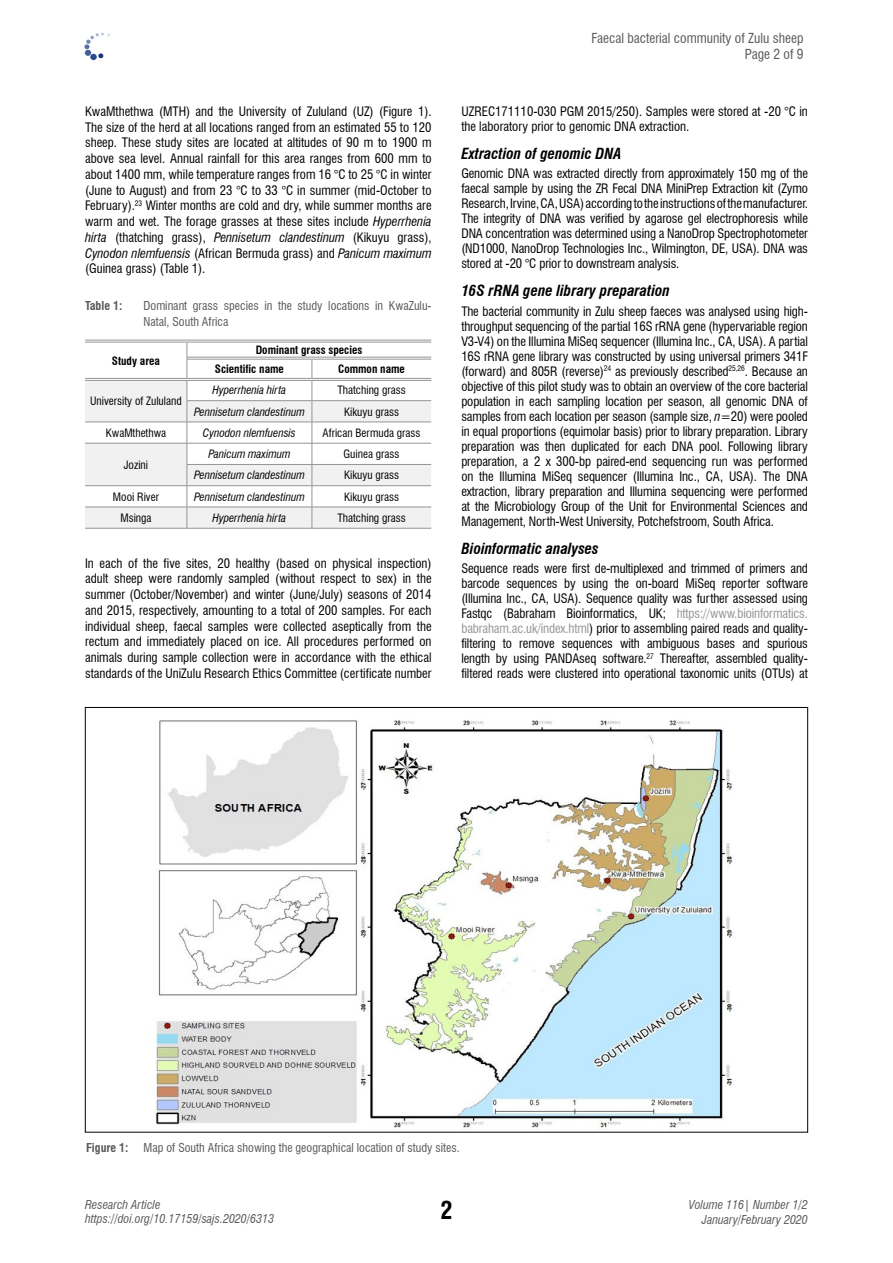
<style>
.page{position:relative;width:893px;height:1263px;background:#fff}
.page>*{position:absolute;margin:0;border:0;box-sizing:border-box;transform-origin:0 0}
.t1{font:700 condensed 24px "Swiss 721 BT";color:#000}
.t2{font:italic 700 condensed 15px "Swiss 721 BT";color:#000}
.t3{font:condensed 13.5px/16.2px "Swiss 721 BT";color:#58595b;text-align:right}
.t4{font:condensed 12.75px/15px "Swiss 721 BT";color:#000;text-align:justify}
.t5{font:condensed 12px/15.8px "Swiss 721 BT";color:#58595b}
.t6{font:italic condensed 12px/14.4px "Swiss 721 BT";color:#58595b}
.t7{font:700 condensed 12px "Swiss 721 BT";color:#58595b}
.t8{font:condensed 11.25px "Swiss 721 BT";color:#000}
.t9{font:italic condensed 11.25px "Swiss 721 BT";color:#000}
.t10{font:700 condensed 11.25px/19.2px "Swiss 721 BT";color:#000}
.s1{font-style:italic}
.s2{color:#939598}
</style>
<div class="page">
<img style="left:84px;top:32px;width:26px;height:29px">
<svg style="left:85px;top:381px;width:346px;height:147px;fill:#f1f1f1"></svg>
<hr style="left:187px;top:400px;width:125px;height:1px;background:#939598">
<hr style="left:312px;top:400px;width:119px;height:1px;background:#939598">
<hr style="left:85px;top:422px;width:102px;height:1px;background:#939598">
<hr style="left:187px;top:422px;width:125px;height:1px;background:#939598">
<hr style="left:312px;top:422px;width:119px;height:1px;background:#939598">
<hr style="left:85px;top:443px;width:102px;height:1px;background:#939598">
<hr style="left:187px;top:443px;width:125px;height:1px;background:#939598">
<hr style="left:312px;top:443px;width:119px;height:1px;background:#939598">
<hr style="left:187px;top:464px;width:125px;height:1px;background:#939598">
<hr style="left:312px;top:464px;width:119px;height:1px;background:#939598">
<hr style="left:85px;top:485px;width:102px;height:1px;background:#939598">
<hr style="left:187px;top:485px;width:125px;height:1px;background:#939598">
<hr style="left:312px;top:485px;width:119px;height:1px;background:#939598">
<hr style="left:85px;top:507px;width:102px;height:1px;background:#939598">
<hr style="left:187px;top:507px;width:125px;height:1px;background:#939598">
<svg style="left:187px;top:343px;width:1px;height:185px"></svg>
<hr style="left:312px;top:507px;width:119px;height:1px;background:#939598">
<svg style="left:312px;top:360px;width:1px;height:168px"></svg>
<hr style="left:85px;top:528px;width:102px;height:1px;background:#939598">
<hr style="left:187px;top:528px;width:125px;height:1px;background:#939598">
<hr style="left:312px;top:528px;width:119px;height:1px;background:#939598">
<hr style="left:187px;top:357px;width:125px;height:1px;background:#939598">
<hr style="left:187px;top:359px;width:125px;height:1px;background:#939598">
<hr style="left:312px;top:357px;width:119px;height:1px;background:#939598">
<hr style="left:312px;top:359px;width:119px;height:1px;background:#939598">
<hr style="left:85px;top:340px;width:102px;height:1px;background:#939598">
<hr style="left:85px;top:342px;width:102px;height:1px;background:#939598">
<hr style="left:187px;top:340px;width:125px;height:1px;background:#939598">
<hr style="left:187px;top:342px;width:125px;height:1px;background:#939598">
<hr style="left:312px;top:340px;width:119px;height:1px;background:#939598">
<hr style="left:312px;top:342px;width:119px;height:1px;background:#939598">
<hr style="left:85px;top:378px;width:102px;height:1px;background:#939598">
<hr style="left:85px;top:380px;width:102px;height:1px;background:#939598">
<hr style="left:187px;top:378px;width:125px;height:1px;background:#939598">
<hr style="left:187px;top:380px;width:125px;height:1px;background:#939598">
<hr style="left:312px;top:378px;width:119px;height:1px;background:#939598">
<hr style="left:312px;top:380px;width:119px;height:1px;background:#939598">
<img style="left:155px;top:720px;width:577px;height:409px">
<p class="t4" style="left:85px;top:103px;width:348px;line-height:15.8px">KwaMthethwa (MTH) and the University of Zululand (UZ) (Figure 1).<br>The size of the herd at all locations ranged from an estimated 55 to 120 sheep. These study sites are located at altitudes of 90 m to 1900 m above sea level. Annual rainfall for this area ranges from 600 mm to about 1400 mm, while temperature ranges from 16 °C to 25 °C in winter (June to August) and from 23 °C to 33 °C in summer (mid-October to February).<sup>23</sup> Winter months are cold and dry, while summer months are warm and wet. The forage grasses at these sites include <span class="s1">Hyperrhenia hirta</span> (thatching grass), <span class="s1">Pennisetum clandestinum</span> (Kikuyu grass), <span class="s1">Cynodon nlemfuensis</span> (African Bermuda grass) and <span class="s1">Panicum maximum </span>(Guinea grass) (Table 1).</p>
<p class="t7" style="left:85px;top:299px;width:39px">Table 1:</p>
<p class="t5" style="left:144px;top:298px;width:290px">Dominant grass species in the study locations in KwaZulu-<br>Natal, South Africa</p>
<p class="t10" style="left:112px;top:351px;width:50px">Study area</p>
<p class="t10" style="left:215px;top:340px;width:149px;text-indent:41px">Dominant grass species<br>Scientific name</p>
<p class="t10" style="left:338px;top:359px;width:68px">Common name</p>
<p class="t8" style="left:90px;top:394px;width:93px">University of Zululand</p>
<p class="t9" style="left:213px;top:383px;width:75px">Hyperrhenia hirta</p>
<p class="t8" style="left:337px;top:383px;width:70px">Thatching grass</p>
<p class="t9" style="left:194px;top:405px;width:112px">Pennisetum clandestinum</p>
<p class="t8" style="left:344px;top:405px;width:57px">Kikuyu grass</p>
<p class="t8" style="left:106px;top:426px;width:62px">KwaMthethwa</p>
<p class="t9" style="left:203px;top:426px;width:94px">Cynodon nlemfuensis</p>
<p class="t8" style="left:323px;top:426px;width:99px">African Bermuda grass</p>
<p class="t8" style="left:124px;top:458px;width:26px">Jozini</p>
<p class="t9" style="left:208px;top:447px;width:84px">Panicum maximum</p>
<p class="t8" style="left:344px;top:447px;width:57px">Guinea grass</p>
<p class="t9" style="left:194px;top:468px;width:112px">Pennisetum clandestinum</p>
<p class="t8" style="left:344px;top:468px;width:57px">Kikuyu grass</p>
<p class="t8" style="left:113px;top:490px;width:48px">Mooi River</p>
<p class="t9" style="left:194px;top:490px;width:112px">Pennisetum clandestinum</p>
<p class="t8" style="left:344px;top:490px;width:57px">Kikuyu grass</p>
<p class="t8" style="left:120px;top:511px;width:33px">Msinga</p>
<p class="t9" style="left:213px;top:511px;width:75px">Hyperrhenia hirta</p>
<p class="t8" style="left:337px;top:511px;width:70px">Thatching grass</p>
<p class="t4" style="left:85px;top:555px;width:348px;line-height:15.8px">In each of the five sites, 20 healthy (based on physical inspection) adult sheep were randomly sampled (without respect to sex) in the summer (October/November) and winter (June/July) seasons of 2014 and 2015, respectively, amounting to a total of 200 samples. For each individual sheep, faecal samples were collected aseptically from the rectum and immediately placed on ice. All procedures performed on animals during sample collection were in accordance with the ethical standards of the UniZulu Research Ethics Committee (certificate number</p>
<p class="t3" style="left:592px;top:30px;width:213px">Faecal bacterial community of Zulu sheep<br>Page 2 of 9</p>
<p class="t4" style="left:461px;top:104px;width:348px">UZREC171110-030 PGM 2015/250). Samples were stored at -20 °C in the laboratory prior to genomic DNA extraction.</p>
<p class="t2" style="left:461px;top:145px;width:162px">Extraction of genomic DNA</p>
<p class="t4" style="left:461px;top:166px;width:348px">Genomic DNA was extracted directly from approximately 150 mg of the faecal sample by using the ZR Fecal DNA MiniPrep Extraction kit (Zymo Research, Irvine, CA, USA) according to the instructions of the manufacturer.<br>The integrity of DNA was verified by agarose gel electrophoresis while DNA concentration was determined using a NanoDrop Spectrophotometer (ND1000, NanoDrop Technologies Inc., Wilmington, DE, USA). DNA was stored at -20 °C prior to downstream analysis.</p>
<p class="t2" style="left:461px;top:282px;width:210px">16S rRNA gene library preparation</p>
<p class="t4" style="left:461px;top:303px;width:348px">The bacterial community in Zulu sheep faeces was analysed using high&shy;throughput sequencing of the partial 16S rRNA gene (hypervariable region V3-V4) on the Illumina MiSeq sequencer (Illumina Inc., CA, USA). A partial 16S rRNA gene library was constructed by using universal primers 341F (forward) and 805R (reverse)<sup>24</sup> as previously described<sup>25,26</sup>. Because an objective of this pilot study was to obtain an overview of the core bacterial population in each sampling location per season, all genomic DNA of samples from each location per season (sample size, <span class="s1">n</span>=20) were pooled in equal proportions (equimolar basis) prior to library preparation. Library preparation was then duplicated for each DNA pool. Following library preparation, a 2 x 300-bp paired-end sequencing run was performed on the Illumina MiSeq sequencer (Illumina Inc., CA, USA). The DNA extraction, library preparation and Illumina sequencing were performed at the Microbiology Group of the Unit for Environmental Sciences and Management, North-West University, Potchefstroom, South Africa.</p>
<p class="t2" style="left:461px;top:539px;width:139px">Bioinformatic analyses</p>
<p class="t4" style="left:461px;top:561px;width:348px">Sequence reads were first de-multiplexed and trimmed of primers and barcode sequences by using the on-board MiSeq reporter software (Illumina Inc., CA, USA). Sequence quality was further assessed using Fastqc (Babraham Bioinformatics, UK; <span class="s2">https://www.bioinformatics. babraham.ac.uk/index.html</span>) prior to assembling paired reads and quality&shy;filtering to remove sequences with ambiguous bases and spurious length by using PANDAseq software.<sup>27</sup> Thereafter, assembled quality&shy;filtered reads were clustered into operational taxonomic units (OTUs) at</p>
<p class="t7" style="left:86px;top:1140px;width:44px">Figure 1:</p>
<p class="t5" style="left:144px;top:1139px;width:318px">Map of South Africa showing the geographical location of study sites.</p>
<p class="t6" style="left:85px;top:1197px;width:191px">Research Article https://doi.org/10.17159/sajs.2020/6313</p>
<p class="t6" style="left:689px;top:1198px;width:121px;text-align:right">Volume 116| Number 1/2<br>January/February 2020</p>
<h1 class="t1" style="left:440px;top:1195px;width:13px">2</h1>
</div>
